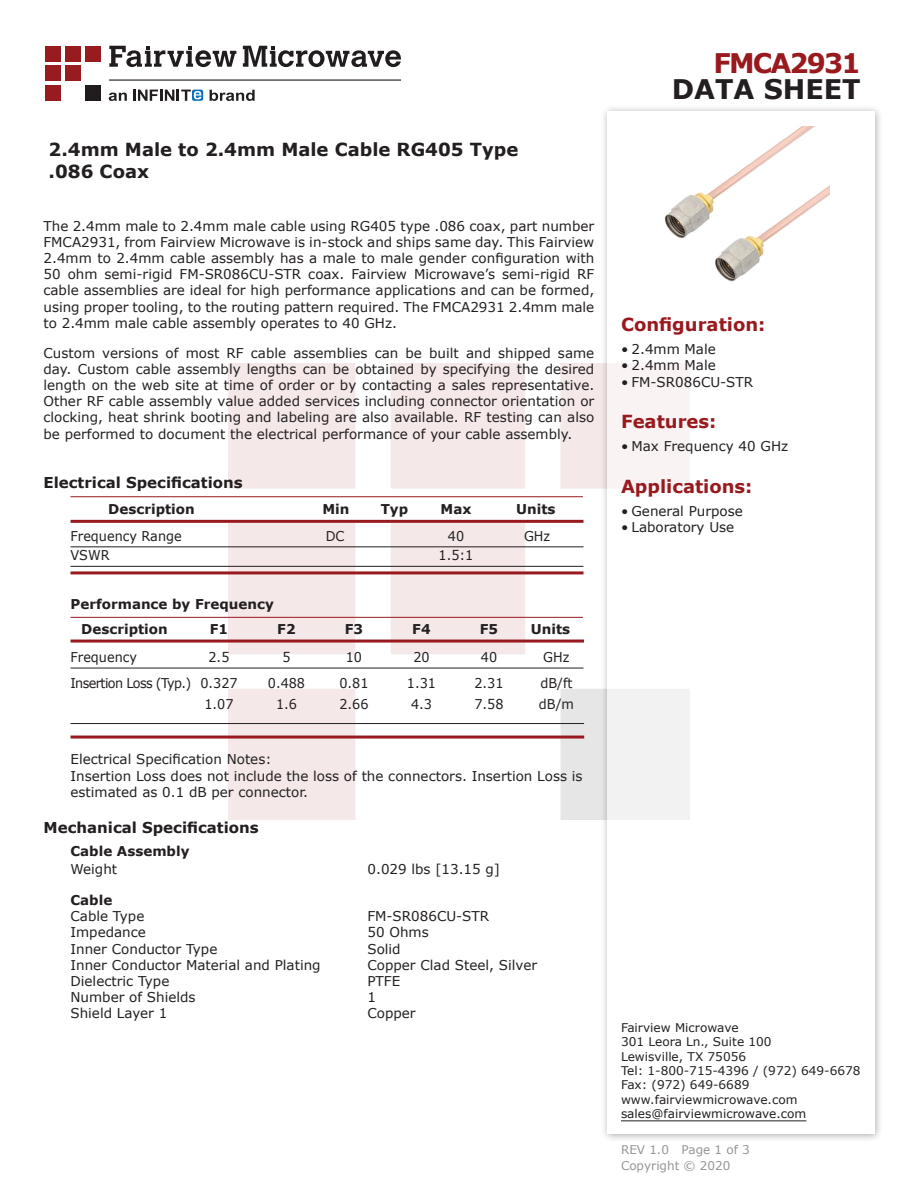
<style>
.page{position:relative;width:918px;height:1188px;background:#fff}
.page>*{position:absolute;margin:0;border:0;box-sizing:border-box;transform-origin:0 0}
.t1{font:700 27px "Verdana";color:#231f20}
.FM{font:700 27px "Verdana";letter-spacing:-.07em;color:#981a1e}
.Web_Description_Para{font:700 18px/21.6px "Verdana";color:#231f20}
.Head1{font:700 18px "Verdana";color:#981a1e}
.Applications_Header{font:700 18px "Verdana";color:#981a1e}
.Head1-2{font:700 15px "Verdana";color:#231f20}
.MarketingDescription{font:13.5px/16.2px "Verdana";color:#231f20;text-align:justify}
.Specs_Para{font:13.5px/16.2px "Verdana";color:#231f20}
.Table_Body_Frequency{font:13.5px "Verdana";color:#231f20;scale:.95 1}
.Table-Body{font:13.5px "Verdana";color:#231f20;scale:.95 1}
.Table_Header_Frequen{font:700 13.5px "Verdana";color:#231f20}
.Table-Header{font:700 13.5px "Verdana";color:#231f20}
.Table_Body_Frequency-2{font:13.5px "Verdana";letter-spacing:-.05em;color:#231f20;scale:.95 1}
.Head2{font:700 13.5px "Verdana";color:#231f20}
.Head3{font:700 13.5px "Verdana";color:#231f20}
.FM_Info{font:12px "Verdana";color:#231f20}
.REV_Info{font:12px "Verdana";color:#939598}
</style>
<div class="page">
<img style="left:228px;top:364px;width:372px;height:456px">
<div style="left:45px;top:46px;width:16px;height:15px;background:#971b1f"></div>
<div style="left:65px;top:66px;width:16px;height:15px;background:#971b1f"></div>
<div style="left:85px;top:85px;width:16px;height:16px;background:#211d1e"></div>
<div style="left:45px;top:85px;width:16px;height:16px;background:#971b1f"></div>
<div style="left:85px;top:46px;width:16px;height:15px;background:#971b1f"></div>
<div style="left:45px;top:66px;width:16px;height:15px;background:#971b1f"></div>
<div style="left:65px;top:46px;width:16px;height:15px;background:#971b1f"></div>
<svg style="left:109px;top:46px;width:292px;height:21px"></svg>
<svg style="left:192px;top:90px;width:11px;height:11px"></svg>
<svg style="left:133px;top:90px;width:68px;height:11px"></svg>
<svg style="left:210px;top:90px;width:45px;height:11px"></svg>
<svg style="left:109px;top:93px;width:18px;height:8px"></svg>
<hr style="left:109px;top:80px;width:292px;height:1px;background:#211d1e">
<div style="left:600px;top:104px;width:284px;height:1039px;background:#231f20;opacity:.75"></div>
<div style="left:608px;top:111px;width:267px;height:1023px;background:#fff"></div>
<hr style="left:70px;top:496px;width:513px;height:1px;background:#981a1e">
<hr style="left:70px;top:520px;width:514px;height:3px;background:#981a1e">
<hr style="left:70px;top:547px;width:514px;height:1px;background:#231f20">
<hr style="left:70px;top:566px;width:514px;height:1px;background:#231f20">
<hr style="left:70px;top:571px;width:514px;height:3px;background:#981a1e">
<hr style="left:70px;top:617px;width:513px;height:1px;background:#981a1e">
<hr style="left:70px;top:640px;width:514px;height:3px;background:#981a1e">
<hr style="left:70px;top:668px;width:514px;height:1px;background:#231f20">
<hr style="left:70px;top:723px;width:514px;height:1px;background:#231f20">
<hr style="left:70px;top:736px;width:514px;height:3px;background:#981a1e">
<hr style="left:621px;top:1120px;width:185px;height:1px;background:#231f20">
<img style="left:665px;top:126px;width:165px;height:156px">
<p class="Web_Description_Para" style="left:49px;top:139px;width:471px">2.4mm Male to 2.4mm Male Cable RG405 Type .086 Coax</p>
<p class="MarketingDescription" style="left:44px;top:217px;width:552px">The 2.4mm male to 2.4mm male cable using RG405 type .086 coax, part number FMCA2931, from Fairview Microwave is in-stock and ships same day. This Fairview 2.4mm to 2.4mm cable assembly has a male to male gender configuration with 50 ohm semi-rigid FM-SR086CU-STR coax. Fairview Microwave’s semi-rigid RF cable assemblies are ideal for high performance applications and can be formed, using proper tooling, to the routing pattern required. The FMCA2931 2.4mm male to 2.4mm male cable assembly operates to 40 GHz.</p>
<p class="MarketingDescription" style="left:44px;top:344px;width:552px">Custom versions of most RF cable assemblies can be built and shipped same day. Custom cable assembly lengths can be obtained by specifying the desired length on the web site at time of order or by contacting a sales representative.<br>Other RF cable assembly value added services including connector orientation or clocking, heat shrink booting and labeling are also available. RF testing can also be performed to document the electrical performance of your cable assembly.</p>
<p class="Head1-2" style="left:44px;top:472px;width:201px">Electrical Specifications</p>
<p class="Table-Header" style="left:108px;top:499px;width:88px">Description</p>
<p class="Table-Header" style="left:322px;top:499px;width:29px">Min</p>
<p class="Table-Header" style="left:381px;top:499px;width:29px">Typ</p>
<p class="Table-Header" style="left:441px;top:499px;width:32px">Max</p>
<p class="Table-Header" style="left:516px;top:499px;width:41px">Units</p>
<p class="Table-Body" style="left:70px;top:527px;width:119px">Frequency Range</p>
<p class="Table-Body" style="left:326px;top:527px;width:21px">DC</p>
<p class="Table-Body" style="left:448px;top:527px;width:19px">40</p>
<p class="Table-Body" style="left:524px;top:527px;width:29px">GHz</p>
<p class="Table-Body" style="left:70px;top:546px;width:43px">VSWR</p>
<p class="Table-Body" style="left:439px;top:546px;width:38px">1.5:1</p>
<p class="Head2" style="left:70px;top:594px;width:205px">Performance by Frequency</p>
<p class="Table_Header_Frequen" style="left:81px;top:619px;width:88px">Description</p>
<p class="Table_Header_Frequen" style="left:210px;top:619px;width:20px">F1</p>
<p class="Table_Header_Frequen" style="left:277px;top:619px;width:20px">F2</p>
<p class="Table_Header_Frequen" style="left:345px;top:619px;width:20px">F3</p>
<p class="Table_Header_Frequen" style="left:412px;top:619px;width:20px">F4</p>
<p class="Table_Header_Frequen" style="left:480px;top:619px;width:20px">F5</p>
<p class="Table_Header_Frequen" style="left:531px;top:619px;width:41px">Units</p>
<p class="Table_Body_Frequency" style="left:70px;top:648px;width:72px">Frequency</p>
<p class="Table_Body_Frequency" style="left:209px;top:648px;width:24px">2.5</p>
<p class="Table_Body_Frequency" style="left:282px;top:648px;width:10px">5</p>
<p class="Table_Body_Frequency" style="left:346px;top:648px;width:19px">10</p>
<p class="Table_Body_Frequency" style="left:413px;top:648px;width:19px">20</p>
<p class="Table_Body_Frequency" style="left:481px;top:648px;width:19px">40</p>
<p class="Table_Body_Frequency" style="left:543px;top:648px;width:29px">GHz</p>
<p class="Table_Body_Frequency-2" style="left:70px;top:673px;width:177px">Insertion Loss (Typ.) 0.327</p>
<p class="Table_Body_Frequency" style="left:268px;top:673px;width:41px">0.488</p>
<p class="Table_Body_Frequency" style="left:339px;top:673px;width:32px">0.81</p>
<p class="Table_Body_Frequency" style="left:407px;top:673px;width:32px">1.31</p>
<p class="Table_Body_Frequency" style="left:474px;top:673px;width:32px">2.31</p>
<p class="Table_Body_Frequency" style="left:540px;top:673px;width:35px">dB/ft</p>
<p class="Table_Body_Frequency" style="left:204px;top:694px;width:32px">1.07</p>
<p class="Table_Body_Frequency" style="left:276px;top:694px;width:24px">1.6</p>
<p class="Table_Body_Frequency" style="left:339px;top:694px;width:32px">2.66</p>
<p class="Table_Body_Frequency" style="left:411px;top:694px;width:24px">4.3</p>
<p class="Table_Body_Frequency" style="left:474px;top:694px;width:32px">7.58</p>
<p class="Table_Body_Frequency" style="left:539px;top:694px;width:38px">dB/m</p>
<p class="Specs_Para" style="left:70px;top:751px;width:203px">Electrical Specification Notes:</p>
<p class="Specs_Para" style="left:70px;top:768px;width:514px">Insertion Loss does not include the loss of the connectors. Insertion Loss is estimated as 0.1 dB per connector.</p>
<p class="Head1-2" style="left:44px;top:817px;width:217px">Mechanical Specifications</p>
<p class="Head3" style="left:70px;top:841px;width:121px">Cable Assembly</p>
<p class="Specs_Para" style="left:70px;top:861px;width:48px">Weight</p>
<p class="Specs_Para" style="left:368px;top:861px;width:134px">0.029 lbs [13.15 g]</p>
<p class="Head3" style="left:70px;top:891px;width:43px">Cable</p>
<p class="Specs_Para" style="left:70px;top:908px;width:75px">Cable Type</p>
<p class="Specs_Para" style="left:368px;top:908px;width:123px">FM-SR086CU-STR</p>
<p class="Specs_Para" style="left:70px;top:924px;width:77px">Impedance</p>
<p class="Specs_Para" style="left:368px;top:924px;width:63px">50 Ohms</p>
<p class="Specs_Para" style="left:70px;top:940px;width:148px">Inner Conductor Type</p>
<p class="Specs_Para" style="left:368px;top:940px;width:35px">Solid</p>
<p class="Specs_Para" style="left:70px;top:957px;width:252px">Inner Conductor Material and Plating</p>
<p class="Specs_Para" style="left:368px;top:957px;width:171px">Copper Clad Steel, Silver</p>
<p class="Specs_Para" style="left:70px;top:973px;width:100px">Dielectric Type</p>
<p class="Specs_Para" style="left:368px;top:973px;width:34px">PTFE</p>
<p class="Specs_Para" style="left:70px;top:989px;width:127px">Number of Shields</p>
<p class="Specs_Para" style="left:368px;top:989px;width:10px">1</p>
<p class="Specs_Para" style="left:70px;top:1005px;width:98px">Shield Layer 1</p>
<p class="Specs_Para" style="left:368px;top:1005px;width:50px">Copper</p>
<p class="FM" style="left:714px;top:44px;width:149px">FMCA2931</p>
<p class="t1" style="left:672px;top:70px;width:191px">DATA SHEET</p>
<p class="Head1" style="left:621px;top:312px;width:146px">Configuration:</p>
<p class="MarketingDescription" style="left:621px;top:341px;width:96px">• 2.4mm Male</p>
<p class="MarketingDescription" style="left:621px;top:357px;width:96px">• 2.4mm Male</p>
<p class="MarketingDescription" style="left:621px;top:373px;width:134px">• FM-SR086CU-STR</p>
<p class="Head1" style="left:621px;top:409px;width:97px">Features:</p>
<p class="MarketingDescription" style="left:621px;top:438px;width:169px">• Max Frequency 40 GHz</p>
<p class="Applications_Header" style="left:621px;top:474px;width:133px">Applications:</p>
<p class="MarketingDescription" style="left:621px;top:503px;width:123px">• General Purpose</p>
<p class="MarketingDescription" style="left:621px;top:519px;width:115px">• Laboratory Use</p>
<p class="FM_Info" style="left:621px;top:1019px;width:119px">Fairview Microwave</p>
<p class="FM_Info" style="left:621px;top:1034px;width:152px">301 Leora Ln., Suite 100</p>
<p class="FM_Info" style="left:621px;top:1048px;width:127px">Lewisville, TX 75056</p>
<p class="FM_Info" style="left:621px;top:1062px;width:241px">Tel: 1-800-715-4396 / (972) 649-6678</p>
<p class="FM_Info" style="left:621px;top:1077px;width:130px">Fax: (972) 649-6689</p>
<p class="FM_Info" style="left:621px;top:1091px;width:178px">www.fairviewmicrowave.com</p>
<p class="FM_Info" style="left:621px;top:1106px;width:187px">sales@fairviewmicrowave.com</p>
<p class="REV_Info" style="left:621px;top:1141px;width:130px">REV 1.0 Page 1 of 3</p>
<p class="REV_Info" style="left:621px;top:1157px;width:111px">Copyright © 2020</p>
</div>
